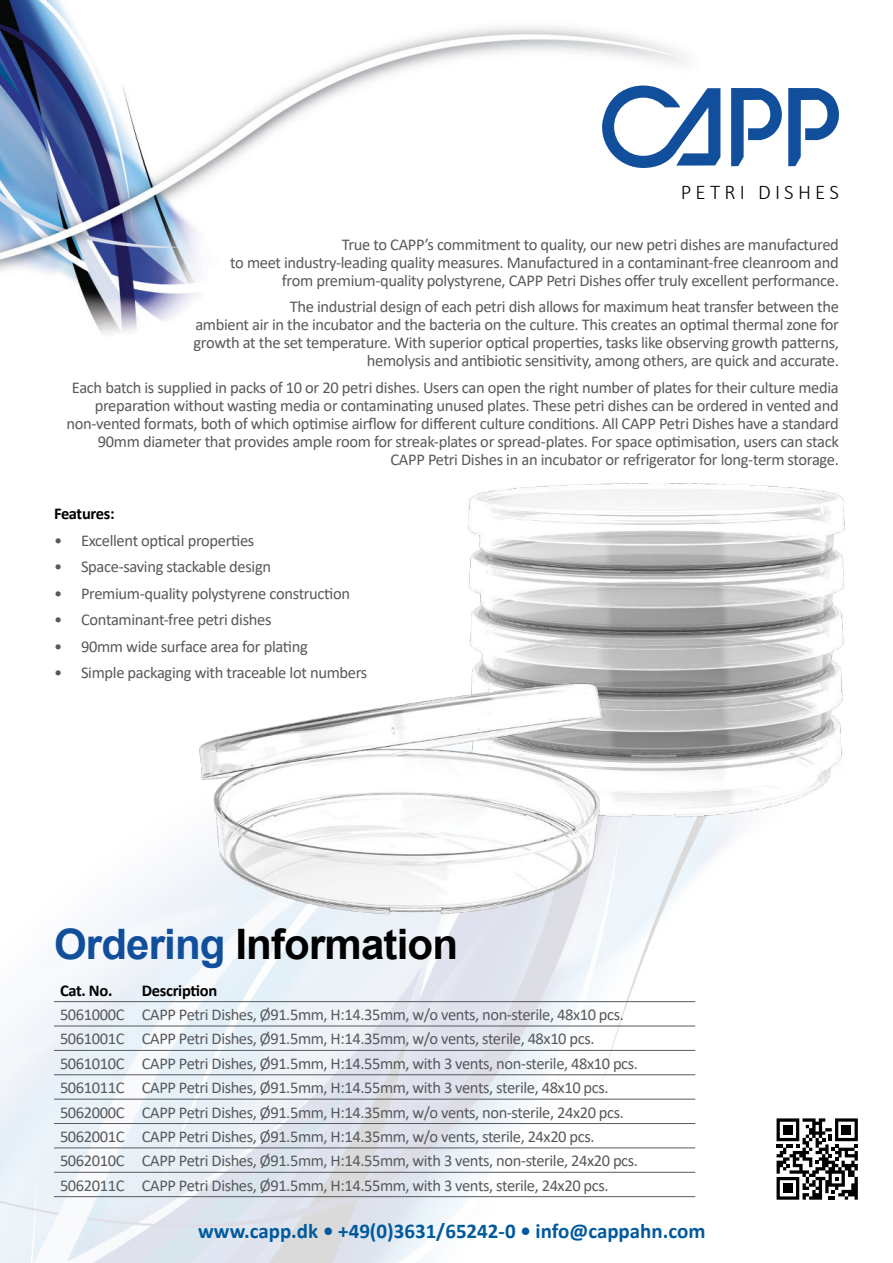
<style>
.page{position:relative;width:893px;height:1263px;background:#fff}
.page>*{position:absolute;margin:0;border:0;box-sizing:border-box;transform-origin:0 0}
.t1{font:700 42px "Arial";letter-spacing:-.02em;color:#000}
.t2{font:700 21px "Calibri";color:#00599d}
.t3{font:300 21px "Calibri";letter-spacing:.2em;color:#000}
.t4{font:16.5px/18px "Calibri";letter-spacing:-.02em;color:#58595b;text-align:right}
.t5{font:700 16.5px "Calibri";letter-spacing:-.02em;color:#000}
.s1{color:#114e9c}
</style>
<div class="page">
<img style="left:0;top:0;width:685px;height:334px">
<img style="left:0;top:830px;width:777px;height:433px">
<svg style="left:602px;top:86px;width:118px;height:82px"></svg>
<svg style="left:731px;top:88px;width:108px;height:78px"></svg>
<img style="left:468px;top:483px;width:377px;height:347px">
<img style="left:145px;top:648px;width:517px;height:276px">
<svg style="left:777px;top:1118px;width:81px;height:82px"></svg>
<hr style="left:54px;top:1001px;width:82px;height:1px;background:#58595b">
<hr style="left:136px;top:1001px;width:559px;height:1px;background:#58595b">
<hr style="left:54px;top:1074px;width:82px;height:1px;background:#58595b">
<hr style="left:136px;top:1074px;width:559px;height:1px;background:#58595b">
<hr style="left:54px;top:1026px;width:82px;height:1px;background:#58595b">
<hr style="left:136px;top:1026px;width:559px;height:1px;background:#58595b">
<hr style="left:54px;top:1050px;width:82px;height:1px;background:#58595b">
<hr style="left:136px;top:1050px;width:559px;height:1px;background:#58595b">
<hr style="left:54px;top:1099px;width:82px;height:1px;background:#58595b">
<hr style="left:136px;top:1099px;width:559px;height:1px;background:#58595b">
<hr style="left:54px;top:1123px;width:82px;height:1px;background:#58595b">
<hr style="left:136px;top:1123px;width:559px;height:1px;background:#58595b">
<hr style="left:54px;top:1148px;width:82px;height:1px;background:#58595b">
<hr style="left:136px;top:1148px;width:559px;height:1px;background:#58595b">
<hr style="left:54px;top:1172px;width:82px;height:1px;background:#58595b">
<hr style="left:136px;top:1172px;width:559px;height:1px;background:#58595b">
<hr style="left:54px;top:1196px;width:82px;height:1px;background:#58595b">
<hr style="left:136px;top:1196px;width:559px;height:1px;background:#58595b">
<p class="t3" style="left:681px;top:180px;width:160px">PETRI DISHES</p>
<p class="t4" style="left:230px;top:237px;width:610px">True to CAPP’s commitment to quality, our new petri dishes are manufactured<br>to meet industry-leading quality measures. Manufactured in a contaminant-free cleanroom and from premium-quality polystyrene, CAPP Petri Dishes offer truly excellent performance.</p>
<p class="t4" style="left:193px;top:297px;width:647px">The industrial design of each petri dish allows for maximum heat transfer between the<br>ambient air in the incubator and the bacteria on the culture. This creates an optimal thermal zone for growth at the set temperature. With superior optical properties, tasks like observing growth patterns, hemolysis and antibiotic sensitivity, among others, are quick and accurate.</p>
<p class="t4" style="left:67px;top:378px;width:774px">Each batch is supplied in packs of 10 or 20 petri dishes. Users can open the right number of plates for their culture media preparation without wasting media or contaminating unused plates. These petri dishes can be ordered in vented and non-vented formats, both of which optimise airflow for different culture conditions. All CAPP Petri Dishes have a standard 90mm diameter that provides ample room for streak-plates or spread-plates. For space optimisation, users can stack CAPP Petri Dishes in an incubator or refrigerator for long-term storage.</p>
<p class="t5" style="left:54px;top:507px;width:62px">Features:</p>
<p class="t4" style="left:54px;top:533px;width:202px">• Excellent optical properties</p>
<p class="t4" style="left:54px;top:559px;width:219px">• Space-saving stackable design</p>
<p class="t4" style="left:54px;top:586px;width:298px">• Premium-quality polystyrene construction</p>
<p class="t4" style="left:54px;top:612px;width:219px">• Contaminant-free petri dishes</p>
<p class="t4" style="left:54px;top:639px;width:255px">• 90mm wide surface area for plating</p>
<p class="t4" style="left:54px;top:665px;width:315px">• Simple packaging with traceable lot numbers</p>
<h1 class="t1" style="left:54px;top:928px;width:406px"><span class="s1">Ordering</span> Information</h1>
<p class="t5" style="left:60px;top:984px;width:54px">Cat. No.</p>
<p class="t5" style="left:142px;top:978px;width:77px">Description</p>
<p class="t4" style="left:60px;top:1002px;width:579px;line-height:24.3px;text-align:left">5061000C CAPP Petri Dishes, Ø91.5mm, H:14.35mm, w/o vents, non-sterile, 48x10 pcs.<br>5061001C CAPP Petri Dishes, Ø91.5mm, H:14.35mm, w/o vents, sterile, 48x10 pcs.<br>5061010C CAPP Petri Dishes, Ø91.5mm, H:14.55mm, with 3 vents, non-sterile, 48x10 pcs.<br>5061011C CAPP Petri Dishes, Ø91.5mm, H:14.55mm, with 3 vents, sterile, 48x10 pcs.<br>5062000C CAPP Petri Dishes, Ø91.5mm, H:14.35mm, w/o vents, non-sterile, 24x20 pcs.<br>5062001C CAPP Petri Dishes, Ø91.5mm, H:14.35mm, w/o vents, sterile, 24x20 pcs.<br>5062010C CAPP Petri Dishes, Ø91.5mm, H:14.55mm, with 3 vents, non-sterile, 24x20 pcs.<br>5062011C CAPP Petri Dishes, Ø91.5mm, H:14.55mm, with 3 vents, sterile, 24x20 pcs.</p>
<p class="t2" style="left:198px;top:1223px;width:509px">www.capp.dk • +49(0)3631/65242-0 • info@cappahn.com</p>
</div>
